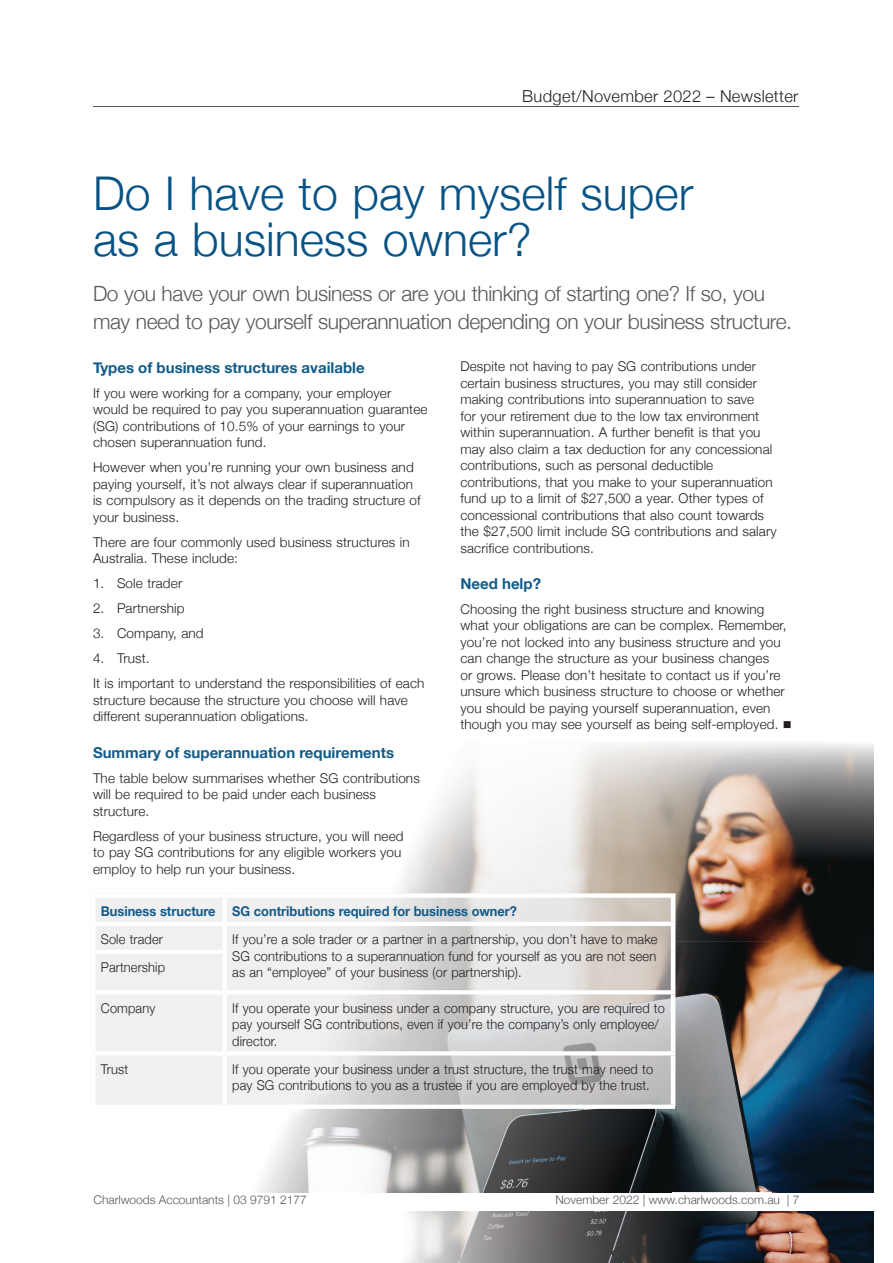
<style>
.page{position:relative;width:893px;height:1263px;background:#fff}
.page>*{position:absolute;margin:0;border:0;box-sizing:border-box;transform-origin:0 0}
.t1{font:300 46.5px/46.5px "Helvetica Neue";color:#085385}
.t2{font:300 21px/27px "Helvetica Neue";letter-spacing:-.02em;color:#57585a}
.t3{font:300 16.5px "Helvetica Neue";letter-spacing:.02em;color:#231f20}
.t4{font:700 15px "Helvetica Neue";color:#115c8a}
.t5{font:300 13.5px/16.5px "Helvetica Neue";letter-spacing:.01em;color:#231f20}
.t6{font:300 13.5px/16.5px "Helvetica Neue";letter-spacing:.01em;color:#231f20;scale:.95 1}
.t7{font:700 13.5px "Helvetica Neue";color:#115c8a;scale:.95 1}
.t8{font:300 12px "Helvetica Neue";color:#57585a}
</style>
<div class="page">
<hr style="left:93px;top:106px;width:705px;height:1px;background:#57585a">
<img style="left:405px;top:1211px;width:468px;height:52px">
<img style="left:397px;top:769px;width:173px;height:124px">
<img style="left:570px;top:743px;width:202px;height:198px">
<img style="left:772px;top:743px;width:101px;height:449px">
<img style="left:672px;top:941px;width:101px;height:251px">
<img style="left:258px;top:1109px;width:414px;height:83px">
<div style="left:91px;top:893px;width:76px;height:212px;background:#f0f0f1"></div>
<img style="left:167px;top:898px;width:504px;height:207px">
<div style="left:91px;top:893px;width:134px;height:5px;background:#fff"></div>
<hr style="left:91px;top:898px;width:4px;height:24px;background:#fff">
<div style="left:225px;top:893px;width:450px;height:5px;background:#fff"></div>
<hr style="left:223px;top:898px;width:4px;height:24px;background:#fff">
<hr style="left:671px;top:898px;width:4px;height:24px;background:#fff">
<hr style="left:91px;top:922px;width:134px;height:4px;background:#fff">
<hr style="left:91px;top:926px;width:4px;height:24px;background:#fff">
<hr style="left:225px;top:922px;width:450px;height:4px;background:#fff">
<hr style="left:223px;top:926px;width:4px;height:24px;background:#fff">
<hr style="left:671px;top:926px;width:4px;height:26px;background:#fff">
<hr style="left:671px;top:952px;width:4px;height:38px;background:#fff">
<hr style="left:91px;top:950px;width:136px;height:4px;background:#fff">
<hr style="left:91px;top:954px;width:4px;height:36px;background:#fff">
<hr style="left:223px;top:954px;width:4px;height:36px;background:#fff">
<hr style="left:91px;top:990px;width:134px;height:4px;background:#fff">
<hr style="left:91px;top:994px;width:4px;height:57px;background:#fff">
<hr style="left:225px;top:990px;width:450px;height:4px;background:#fff">
<hr style="left:223px;top:994px;width:4px;height:57px;background:#fff">
<hr style="left:671px;top:994px;width:4px;height:57px;background:#fff">
<hr style="left:91px;top:1051px;width:134px;height:4px;background:#fff">
<hr style="left:91px;top:1055px;width:4px;height:50px;background:#fff">
<hr style="left:225px;top:1051px;width:450px;height:4px;background:#fff">
<hr style="left:223px;top:1055px;width:4px;height:50px;background:#fff">
<hr style="left:671px;top:1055px;width:4px;height:50px;background:#fff">
<hr style="left:225px;top:1105px;width:450px;height:4px;background:#fff">
<p class="t3" style="left:522px;top:83px;width:278px">Budget/November 2022 – Newsletter</p>
<h1 class="t1" style="left:93px;top:167px;width:602px">Do I have to pay myself super as a business owner?</h1>
<h2 class="t2" style="left:93px;top:279px;width:700px">Do you have your own business or are you thinking of starting one? If so, you may need to pay yourself superannuation depending on your business structure.</h2>
<p class="t4" style="left:93px;top:356px;width:273px">Types of business structures available</p>
<p class="t5" style="left:93px;top:384px;width:336px">If you were working for a company, your employer would be required to pay you superannuation guarantee (SG) contributions of 10.5% of your earnings to your chosen superannuation fund.</p>
<p class="t5" style="left:93px;top:458px;width:329px">However when you’re running your own business and paying yourself, it’s not always clear if superannuation is compulsory as it depends on the trading structure of your business.</p>
<p class="t5" style="left:93px;top:533px;width:318px">There are four commonly used business structures in<br>Australia. These include:</p>
<p class="t5" style="left:93px;top:574px;width:91px">1. Sole trader</p>
<p class="t5" style="left:93px;top:599px;width:93px">2. Partnership</p>
<p class="t5" style="left:93px;top:624px;width:112px">3. Company, and</p>
<p class="t5" style="left:93px;top:645px;width:333px;line-height:25px">4. Trust.<br>It is important to understand the responsibilities of each</p>
<p class="t5" style="left:93px;top:691px;width:316px">structure because the structure you choose will have different superannuation obligations.</p>
<p class="t4" style="left:93px;top:740px;width:303px">Summary of superannuation requirements</p>
<p class="t5" style="left:93px;top:768px;width:328px">The table below summarises whether SG contributions will be required to be paid under each business structure.</p>
<p class="t5" style="left:93px;top:826px;width:312px">Regardless of your business structure, you will need to pay SG contributions for any eligible workers you employ to help run your business.</p>
<p class="t5" style="left:460px;top:357px;width:318px">Despite not having to pay SG contributions under certain business structures, you may still consider making contributions into superannuation to save<br>for your retirement due to the low tax environment within superannuation. A further benefit is that you may also claim a tax deduction for any concessional contributions, such as personal deductible contributions, that you make to your superannuation fund up to a limit of $27,500 a year. Other types of concessional contributions that also count towards the $27,500 limit include SG contributions and salary sacrifice contributions.</p>
<p class="t4" style="left:460px;top:572px;width:82px">Need help?</p>
<p class="t5" style="left:460px;top:600px;width:333px">Choosing the right business structure and knowing what your obligations are can be complex. Remember, you’re not locked into any business structure and you can change the structure as your business changes<br>or grows. Please don’t hesitate to contact us if you’re unsure which business structure to choose or whether you should be paying yourself superannuation, even though you may see yourself as being self-employed. ■</p>
<p class="t7" style="left:101px;top:901px;width:440px">Business structure SG contributions required for business owner?</p>
<p class="t6" style="left:101px;top:930px;width:67px">Sole trader</p>
<p class="t6" style="left:232px;top:930px;width:449px;text-align:justify">If you’re a sole trader or a partner in a partnership, you don’t have to make SG contributions to a superannuation fund for yourself as you are not seen as an “employee” of your business (or partnership).</p>
<p class="t6" style="left:101px;top:958px;width:69px">Partnership</p>
<p class="t6" style="left:101px;top:999px;width:59px">Company</p>
<p class="t6" style="left:232px;top:999px;width:457px">If you operate your business under a company structure, you are required to pay yourself SG contributions, even if you’re the company’s only employee/ director.</p>
<p class="t6" style="left:101px;top:1060px;width:30px">Trust</p>
<p class="t6" style="left:232px;top:1060px;width:444px">If you operate your business under a trust structure, the trust may need to pay SG contributions to you as a trustee if you are employed by the trust.</p>
<p class="t8" style="left:94px;top:1190px;width:215px">Charlwoods Accountants | 03 9791 2177</p>
<p class="t8" style="left:555px;top:1190px;width:245px">November 2022 | www.charlwoods.com.au | 7</p>
</div>
